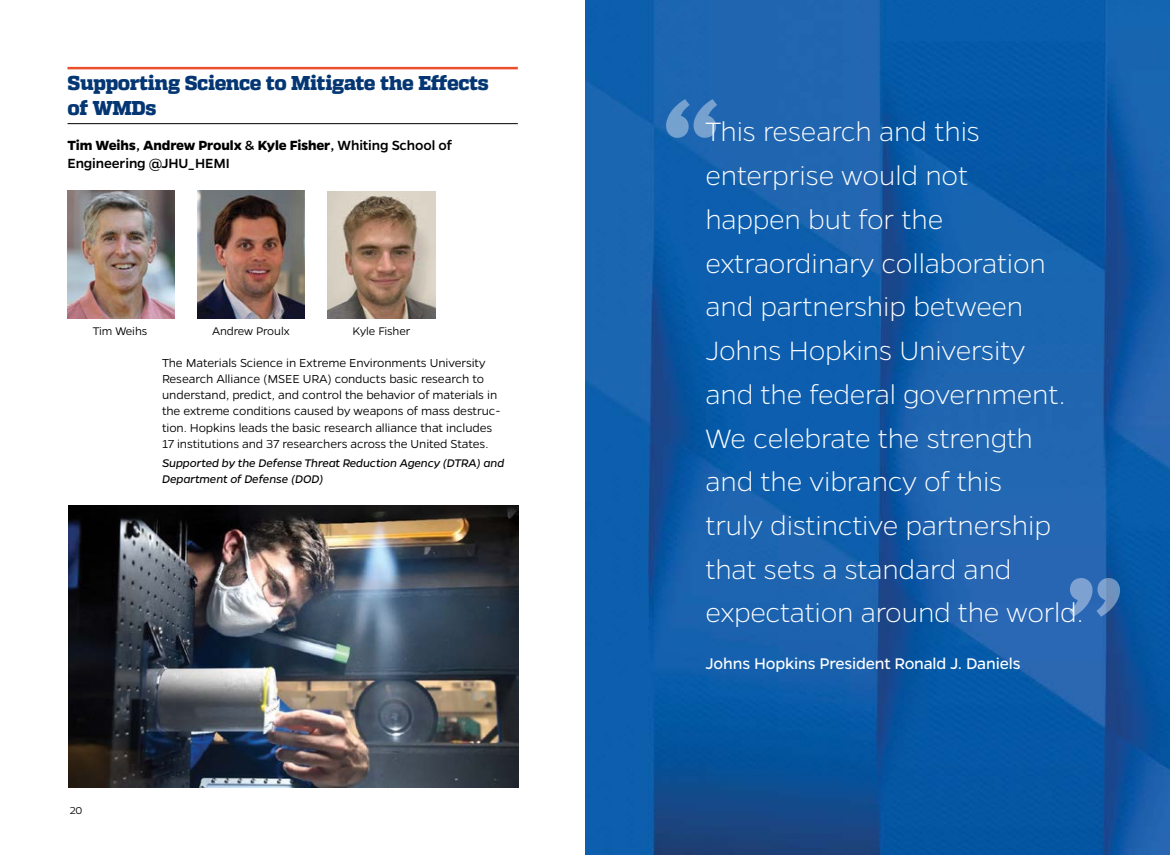
<style>
.page{position:relative;width:1170px;height:855px;background:#fff}
.page>*{position:absolute;margin:0;border:0;box-sizing:border-box;transform-origin:0 0}
.t1{font:700 125px "Gentona";color:#fff}
.t2{font:200 30px/43.8px "Gentona";letter-spacing:-.01em;color:#fff}
.t3{font:800 20px/25px "Quadon";letter-spacing:-.02em;color:#043673}
.t4{font:17.5px "Gentona";letter-spacing:-.01em;color:#fff}
.t5{font:500 15px/18.8px "Gentona";letter-spacing:-.01em;color:#000}
.t6{font:300 13.12px/16.2px "Gentona";letter-spacing:-.01em;color:#000}
.t7{font:italic 12.5px/16.2px "Gentona";letter-spacing:-.01em;color:#000}
.t8{font:300 12.5px "Gentona";letter-spacing:-.01em;color:#000}
.t9{font:300 11.25px "Gentona";color:#000}
.s1{font-weight:700}
</style>
<div class="page">
<img style="left:585px;top:0;width:585px;height:855px">
<hr style="left:68px;top:67px;width:450px;height:2px;background:#ea4f2c">
<hr style="left:68px;top:123px;width:450px;height:1px;background:#000">
<img style="left:68px;top:506px;width:450px;height:282px">
<img style="left:68px;top:190px;width:107px;height:128px">
<img style="left:197px;top:190px;width:107px;height:128px">
<img style="left:328px;top:191px;width:107px;height:128px">
<h3 class="t3" style="left:68px;top:71px;width:423px">Supporting Science to Mitigate the Effects of WMDs</h3>
<p class="t5" style="left:68px;top:135px;width:386px"><span class="s1">Tim Weihs</span>, <span class="s1">Andrew Proulx</span> &amp; <span class="s1">Kyle Fisher</span>, Whiting School of<br>Engineering @JHU_HEMI</p>
<p class="t8" style="left:93px;top:324px;width:56px">Tim Weihs</p>
<p class="t8" style="left:212px;top:324px;width:79px">Andrew Proulx</p>
<p class="t8" style="left:353px;top:324px;width:59px">Kyle Fisher</p>
<p class="t6" style="left:162px;top:354px;width:340px">The Materials Science in Extreme Environments University Research Alliance (MSEE URA) conducts basic research to understand, predict, and control the behavior of materials in the extreme conditions caused by weapons of mass destruc&shy;tion. Hopkins leads the basic research alliance that includes 17 institutions and 37 researchers across the United States.</p>
<p class="t7" style="left:162px;top:454px;width:344px">Supported by the Defense Threat Reduction Agency (DTRA) and<br>Department of Defense (DOD)</p>
<p class="t9" style="left:70px;top:804px;width:14px">20</p>
<h1 class="t1" style="left:660px;top:70px;width:64px">“</h1>
<p class="t2" style="left:705px;top:110px;width:380px">This research and this enterprise would not<br>happen but for the extraordinary collaboration and partnership between<br>Johns Hopkins University<br>and the federal government.<br>We celebrate the strength and the vibrancy of this<br>truly distinctive partnership that sets a standard and expectation around the world.</p>
<h3 class="t4" style="left:705px;top:654px;width:317px">Johns Hopkins President Ronald J. Daniels</h3>
<h1 class="t1" style="left:1063px;top:549px;width:64px">”</h1>
</div>
